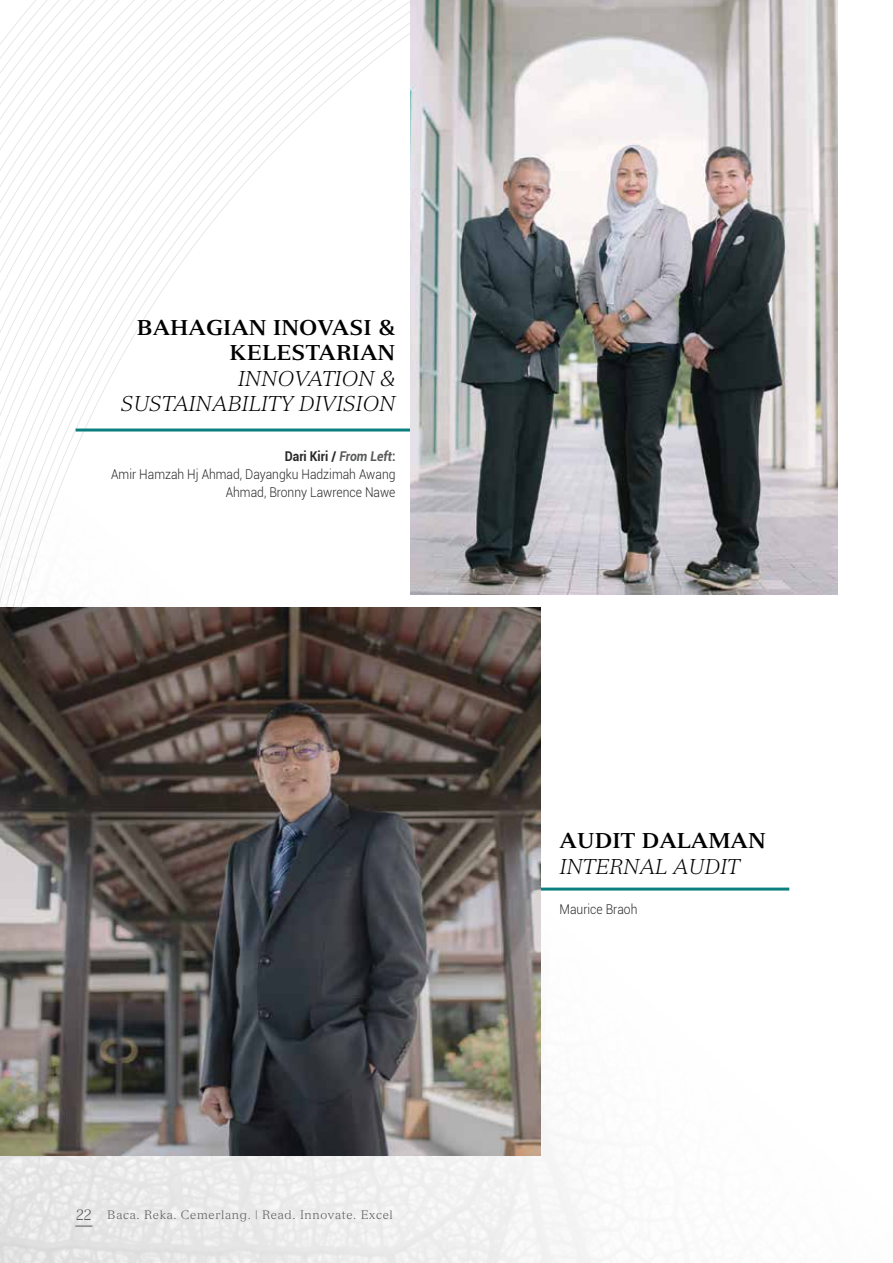
<style>
.page{position:relative;width:893px;height:1263px;background:#fff}
.page>*{position:absolute;margin:0;border:0;box-sizing:border-box;transform-origin:0 0}
.t1{font:italic 300 21px/25.5px "Versailles";color:#000;text-align:right}
.t2{font:700 21px/25.5px "Versailles";color:#000;text-align:right}
.t3{font:300 13.5px/18px "Roboto";color:#292829;text-align:right;scale:.9 1}
.t4{font:300 12px "Versailles";letter-spacing:.05em;color:#58595b}
.s1{font-weight:700}
.s2{font-weight:700;font-style:italic;color:#58595b}
.s3{font-weight:700;color:#58595b}
.s4{font-size:15px}
</style>
<div class="page">
<img style="left:0;top:0;width:838px;height:1263px">
<svg style="left:540px;top:594px;width:139px;height:192px"></svg>
<svg style="left:523px;top:594px;width:104px;height:141px"></svg>
<svg style="left:0;top:0;width:523px;height:607px"></svg>
<svg style="left:75px;top:1226px;width:17px;height:1px"></svg>
<hr style="left:76px;top:428px;width:505px;height:3px;background:#0c807e">
<hr style="left:534px;top:887px;width:255px;height:3px;background:#0c807e">
<img style="left:411px;top:0;width:426px;height:594px">
<img style="left:0;top:607px;width:540px;height:548px">
<h1 class="t2" style="left:137px;top:314px;width:260px">BAHAGIAN INOVASI &amp;<br>KELESTARIAN</h1>
<h1 class="t1" style="left:121px;top:365px;width:276px">INNOVATION &amp;<br>SUSTAINABILITY DIVISION</h1>
<p class="t3" style="left:111px;top:447px;width:317px"><span class="s1">Dari Kiri /</span> <span class="s2">From Left</span><span class="s3">:<br></span>Amir Hamzah Hj Ahmad, Dayangku Hadzimah Awang<br>Ahmad, Bronny Lawrence Nawe</p>
<p class="t4" style="left:76px;top:1207px;width:318px"><span class="s4">22</span> Baca. Reka. Cemerlang. | Read. Innovate. Excel</p>
<h1 class="t2" style="left:560px;top:827px;width:208px">AUDIT DALAMAN</h1>
<h1 class="t1" style="left:560px;top:853px;width:182px">INTERNAL AUDIT</h1>
<p class="t3" style="left:560px;top:900px;width:88px">Maurice Braoh</p>
</div>
